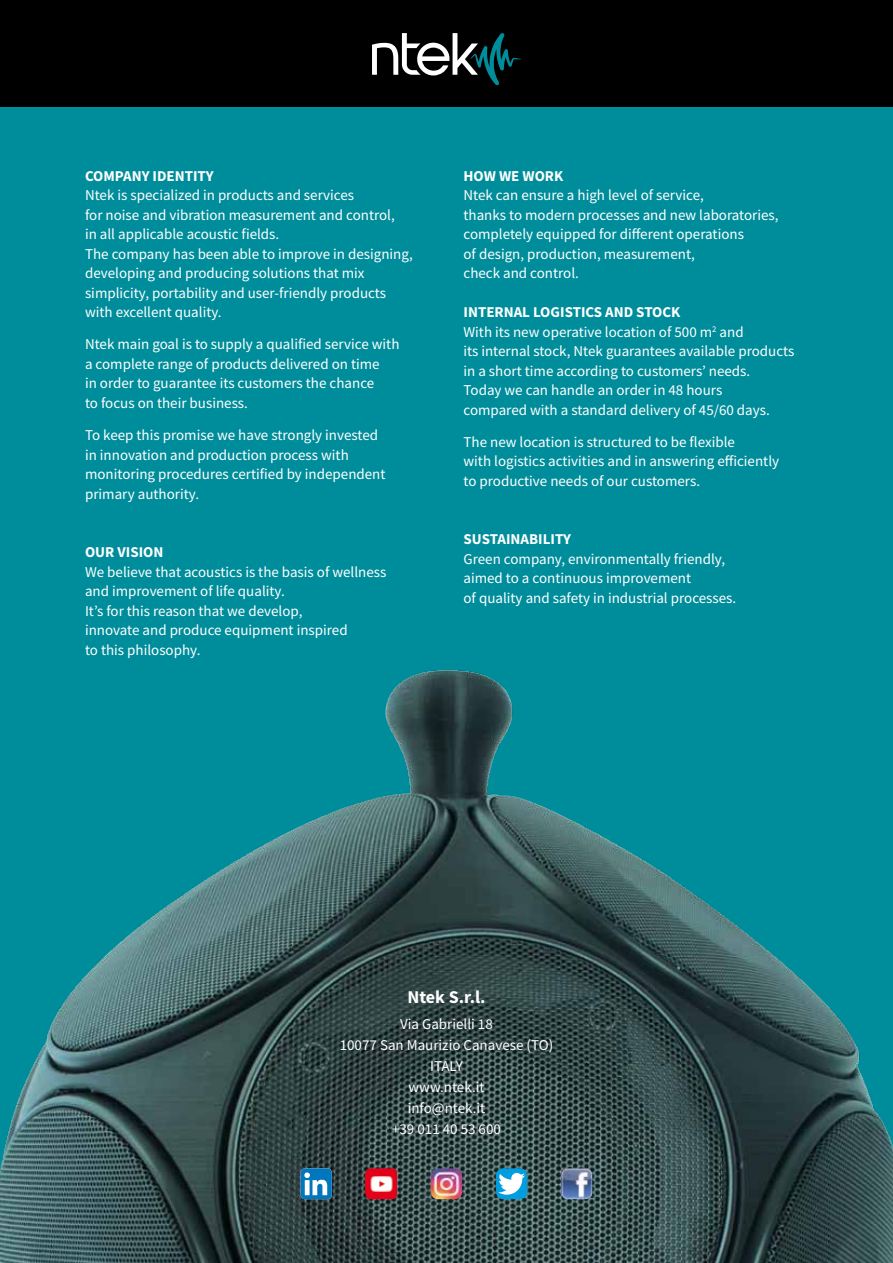
<style>
.page{position:relative;width:893px;height:1263px;background:#fff}
.page>*{position:absolute;margin:0;border:0;box-sizing:border-box;transform-origin:0 0}
.t1{font:700 18px "Source Sans Pro";color:#fff}
.t2{font:15px/19.5px "Source Sans Pro";color:#fff}
.t3{font:700 15px "Source Sans Pro";color:#fff}
.s1{font-weight:700}
</style>
<div class="page">
<div style="left:0;top:106px;width:893px;height:1157px;background:#008d9b"></div>
<img style="left:0;top:669px;width:893px;height:594px">
<div style="left:0;top:0;width:893px;height:106px;background:#000"></div>
<svg style="left:372px;top:33px;width:149px;height:52px"></svg>
<img style="left:561px;top:1168px;width:31px;height:31px">
<img style="left:431px;top:1168px;width:31px;height:31px">
<div style="left:496px;top:1168px;width:31px;height:31px;background:#009ee0;border-radius:7px"></div>
<svg style="left:498px;top:1173px;width:27px;height:22px"></svg>
<div style="left:366px;top:1168px;width:31px;height:31px;background:#e2001a;border-radius:4px"></div>
<img style="left:370px;top:1176px;width:23px;height:16px">
<img style="left:301px;top:1168px;width:31px;height:31px">
<p class="t3" style="left:85px;top:165px;width:29px">COMPANY</p>
<p class="t3" style="left:153px;top:165px;width:9px">IDENTITY</p>
<p class="t2" style="left:85px;top:185px;width:329px">Ntek is specialized in products and services<br>for noise and vibration measurement and control,<br>in all applicable acoustic fields.<br>The company has been able to improve in designing, developing and producing solutions that mix simplicity, portability and user-friendly products with excellent quality.</p>
<p class="t2" style="left:85px;top:335px;width:316px">Ntek main goal is to supply a qualified service with a complete range of products delivered on time<br>in order to guarantee its customers the chance<br>to focus on their business.</p>
<p class="t2" style="left:85px;top:425px;width:302px">To keep this promise we have strongly invested in innovation and production process with monitoring procedures certified by independent primary authority.</p>
<p class="t3" style="left:85px;top:542px;width:80px">OUR VISION</p>
<p class="t2" style="left:85px;top:562px;width:303px">We believe that acoustics is the basis of wellness and improvement of life quality.<br>It’s for this reason that we develop,<br>innovate and produce equipment inspired<br>to this philosophy.</p>
<p class="t3" style="left:463px;top:165px;width:101px">HOW WE WORK</p>
<p class="t2" style="left:463px;top:185px;width:317px">Ntek can ensure a high level of service,<br>thanks to modern processes and new laboratories, completely equipped for different operations<br>of design, production, measurement,<br>check and control.</p>
<p class="t2" style="left:463px;top:302px;width:332px"><span class="s1">INTERNAL LOGISTICS AND STOCK<br></span>With its new operative location of 500 m<sup>2</sup> and<br>its internal stock, Ntek guarantees available products in a short time according to customers’ needs.<br>Today we can handle an order in 48 hours<br>compared with a standard delivery of 45/60 days.</p>
<p class="t2" style="left:463px;top:432px;width:317px">The new location is structured to be flexible<br>with logistics activities and in answering efficiently to productive needs of our customers.</p>
<p class="t3" style="left:463px;top:529px;width:109px">SUSTAINABILITY</p>
<p class="t2" style="left:463px;top:549px;width:274px">Green company, environmentally friendly, aimed to a continuous improvement<br>of quality and safety in industrial processes.</p>
<p class="t1" style="left:407px;top:985px;width:80px">NTEK S.R.L.</p>
<p class="t2" style="left:340px;top:1013px;width:215px;line-height:21px;text-align:center">Via Gabrielli 18<br>10077 San Maurizio Canavese (TO)<br>ITALY<br>www.ntek.it<br>info@ntek.it<br>+39 011 40 53 600</p>
</div>
